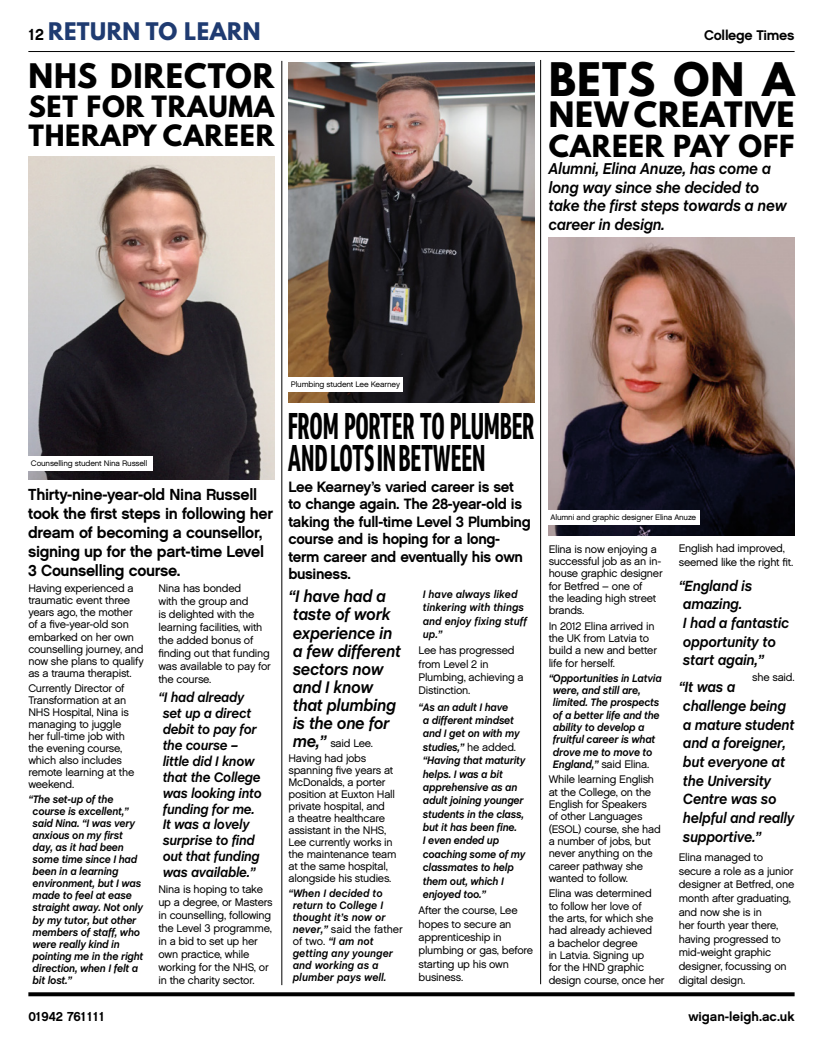
<style>
.page{position:relative;width:823px;height:1049px;background:#fff}
.page>*{position:absolute;margin:0;border:0;box-sizing:border-box;transform-origin:0 0}
.t1{font:700 41px "League Spartan";letter-spacing:.03em;color:#000}
.t2{font:800 condensed 37px/32px "Venn";letter-spacing:-.01em;color:#000;scale:.68 1}
.t3{font:700 31px "League Spartan";letter-spacing:.03em;color:#000}
.t4{font:700 30px "League Spartan";letter-spacing:.03em;color:#000}
.t5{font:700 27px "League Spartan";letter-spacing:.03em;color:#000}
.t6{font:700 26px/29px "League Spartan";letter-spacing:.03em;color:#000}
.t7{font:700 21.5px "League Spartan";letter-spacing:.02em;color:#1f3b71}
.t8{font:italic 700 17px/18px "Chalet";letter-spacing:-.02em;color:#000}
.t9{font:16px/18.8px "Chalet New York Nineteen Sixty";letter-spacing:-.02em;color:#000}
.t10{font:italic 700 16px/18.7px "Chalet";letter-spacing:-.02em;color:#000}
.t11{font:italic 700 15px/18.6px "Chalet";letter-spacing:-.02em;color:#000}
.t12{font:15px/17.6px "Chalet New York Nineteen Sixty";letter-spacing:-.02em;color:#000}
.t13{font:italic 700 14px/16px "Chalet";letter-spacing:-.02em;color:#000}
.t14{font:14px "Chalet New York Nineteen Sixty";letter-spacing:-.02em;color:#000}
.t15{font:13px "Chalet New York Nineteen Sixty";color:#000}
.t16{font:11px/12.3px "Chalet London Nineteen Sixty";letter-spacing:-.02em;color:#000}
.t17{font:italic 700 11px/12.1px "Chalet";letter-spacing:-.02em;color:#000}
.t18{font:italic 700 11px/12px "Chalet";color:#000}
.t19{font:11px "Chalet London Nineteen Sixty";color:#000}
.t20{font:8px "Chalet London Nineteen Sixty";letter-spacing:-.02em;color:#000}
.s1{font-family:"Chalet New York Nineteen Sixty";font-weight:400;font-size:16px;color:#000}
.s2{font-family:"Chalet";font-weight:700;font-style:italic;font-size:17px}
.s3{font-family:"Chalet";font-weight:700;font-style:italic}
.s4{font-family:"Chalet London Nineteen Sixty";font-weight:400;font-style:normal}
</style>
<div class="page">
<hr style="left:28px;top:51px;width:766px;height:1px;background:#000">
<svg style="left:28px;top:992px;width:766px;height:4px;background:#121212"></svg>
<img style="left:28px;top:157px;width:246px;height:323px">
<div style="left:28px;top:456px;width:125px;height:14px;background:#fff"></div>
<img style="left:288px;top:63px;width:246px;height:340px">
<img style="left:548px;top:238px;width:246px;height:297px">
<hr style="left:281px;top:61px;width:1px;height:924px;background:#000">
<hr style="left:540px;top:60px;width:1px;height:924px;background:#000">
<div style="left:288px;top:377px;width:115px;height:14px;background:#fff"></div>
<div style="left:547px;top:510px;width:152px;height:14px;background:#fff"></div>
<h3 class="t7" style="left:28px;top:15px;width:234px"><span class="s1">12</span> RETURN TO LEARN</h3>
<p class="t14" style="left:703px;top:27px;width:92px">College Times</p>
<h3 class="t4" style="left:28px;top:52px;width:247px">NHS DIRECTOR</h3>
<h3 class="t6" style="left:28px;top:91px;width:247px">SET FOR TRAUMA<br>THERAPY CAREER</h3>
<h1 class="t1" style="left:548px;top:47px;width:247px">BETS ON A</h1>
<h3 class="t3" style="left:548px;top:90px;width:247px">NEW CREATIVE</h3>
<h3 class="t5" style="left:548px;top:125px;width:247px">CAREER PAY OFF</h3>
<h3 class="t10" style="left:548px;top:160px;width:239px">Alumni, Elina Anuze, has come a long way since she decided to take the first steps towards a new career in design.</h3>
<p class="t20" style="left:31px;top:459px;width:118px">Counselling student Nina Russell</p>
<h3 class="t9" style="left:28px;top:485px;width:246px">Thirty-nine-year-old Nina Russell took the first steps in following her dream of becoming a counsellor, signing up for the part-time Level<br>3 Counselling course.</h3>
<p class="t16" style="left:28px;top:582px;width:117px">Having experienced a traumatic event three years ago, the mother of a five-year-old son embarked on her own counselling journey, and now she plans to qualify as a trauma therapist.</p>
<p class="t16" style="left:28px;top:682px;width:107px">Currently Director of<br>Transformation at an<br>NHS Hospital, Nina is managing to juggle her full-time job with the evening course, which also includes remote learning at the weekend.</p>
<p class="t17" style="left:33px;top:793px;width:112px;text-indent:-4px">“The set-up of the course is excellent,” said Nina. “I was very anxious on my first day, as it had been some time since I had been in a learning environment, but I was made to feel at ease straight away. Not only by my tutor, but other members of staff, who were really kind in pointing me in the right direction, when I felt a bit lost.”</p>
<p class="t16" style="left:158px;top:582px;width:114px;line-height:13px">Nina has bonded<br>with the group and<br>is delighted with the learning facilities, with the added bonus of finding out that funding was available to pay for the course.</p>
<p class="t13" style="left:163px;top:689px;width:101px;text-indent:-4px">“I had already set up a direct debit to pay for the course – little did I know that the College was looking into funding for me.<br>It was a lovely surprise to find out that funding was available.”</p>
<p class="t16" style="left:158px;top:883px;width:116px;line-height:13px">Nina is hoping to take up a degree, or Masters in counselling, following the Level 3 programme, in a bid to set up her own practice, while working for the NHS, or in the charity sector.</p>
<p class="t20" style="left:291px;top:380px;width:111px">Plumbing student Lee Kearney</p>
<h2 class="t2" style="left:287px;top:409px;width:364px">FROM PORTER TO PLUMBER<br>AND LOTS IN BETWEEN</h2>
<h3 class="t12" style="left:288px;top:477px;width:244px">Lee Kearney’s varied career is set to change again. The 28-year-old is taking the full-time Level 3 Plumbing course and is hoping for a long&shy;term career and eventually his own business.</h3>
<h3 class="t8" style="left:288px;top:588px;width:114px">“I have had a taste of work experience in a few different sectors now and I know that plumbing is the one for</h3>
<p class="t16" style="left:288px;top:735px;width:86px;line-height:14.9px;text-indent:4px"><span class="s2">me,”</span> said Lee.<br>Having had jobs</p>
<p class="t16" style="left:288px;top:764px;width:109px;line-height:12px">spanning five years at<br>McDonalds, a porter position at Euxton Hall private hospital, and<br>a theatre healthcare assistant in the NHS,<br>Lee currently works in the maintenance team at the same hospital, alongside his studies.</p>
<p class="t18" style="left:288px;top:887px;width:98px;text-align:center">“When I decided to return to College I thought it’s now or</p>
<p class="t19" style="left:292px;top:922px;width:112px"><span class="s3">never,”</span> said the father</p>
<p class="t18" style="left:292px;top:935px;width:102px"><span class="s4">of two.</span> “I am not getting any younger and working as a plumber pays well.</p>
<p class="t18" style="left:422px;top:588px;width:106px;line-height:13.4px">I have always liked tinkering with things and enjoy fixing stuff up.”</p>
<p class="t16" style="left:418px;top:644px;width:106px;line-height:13.4px">Lee has progressed from Level 2 in<br>Plumbing, achieving a<br>Distinction.</p>
<p class="t17" style="left:422px;top:700px;width:104px;line-height:13.4px;text-indent:-4px">“As an adult I have<br>a different mindset and I get on with my studies,” <span class="s4">he added. </span>“Having that maturity helps. I was a bit apprehensive as an adult joining younger students in the class, but it has been fine.<br>I even ended up coaching some of my classmates to help them out, which I enjoyed too.”</p>
<p class="t16" style="left:418px;top:903px;width:116px;line-height:13.4px">After the course, Lee hopes to secure an apprenticeship in plumbing or gas, before starting up his own business.</p>
<p class="t20" style="left:550px;top:513px;width:147px">Alumni and graphic designer Elina Anuze</p>
<p class="t16" style="left:548px;top:542px;width:115px">Elina is now enjoying a successful job as an in&shy;house graphic designer for Betfred – one of<br>the leading high street brands.</p>
<p class="t16" style="left:548px;top:619px;width:110px">In 2012 Elina arrived in the UK from Latvia to build a new and better life for herself.</p>
<p class="t17" style="left:552px;top:672px;width:110px;text-indent:-4px">“Opportunities in Latvia were, and still are, limited. The prospects of a better life and the ability to develop a fruitful career is what drove me to move to</p>
<p class="t16" style="left:548px;top:757px;width:107px;line-height:15.2px;text-align:center"><span class="s3">England,”</span> said Elina.<br>While learning English</p>
<p class="t16" style="left:548px;top:785px;width:113px">at the College, on the<br>English for Speakers<br>of other Languages (ESOL) course, she had a number of jobs, but never anything on the career pathway she wanted to follow.</p>
<p class="t16" style="left:548px;top:887px;width:117px">Elina was determined<br>to follow her love of<br>the arts, for which she had already achieved<br>a bachelor degree<br>in Latvia. Signing up<br>for the HND graphic design course, once her</p>
<p class="t16" style="left:678px;top:542px;width:116px;line-height:13.6px">English had improved, seemed like the right fit.</p>
<h3 class="t11" style="left:678px;top:576px;width:112px">“England is amazing.<br>I had a fantastic opportunity to start again,”</h3>
<p class="t16" style="left:751px;top:671px;width:44px">she said.</p>
<h3 class="t11" style="left:678px;top:678px;width:117px">“It was a challenge being<br>a mature student and a foreigner, but everyone at the University<br>Centre was so helpful and really supportive.”</h3>
<p class="t16" style="left:678px;top:850px;width:117px;line-height:13.6px">Elina managed to secure a role as a junior designer at Betfred, one month after graduating, and now she is in<br>her fourth year there, having progressed to mid-weight graphic designer, focussing on digital design.</p>
<p class="t15" style="left:28px;top:1008px;width:78px">01942 761111</p>
<p class="t15" style="left:688px;top:1008px;width:108px">wigan-leigh.ac.uk</p>
</div>
